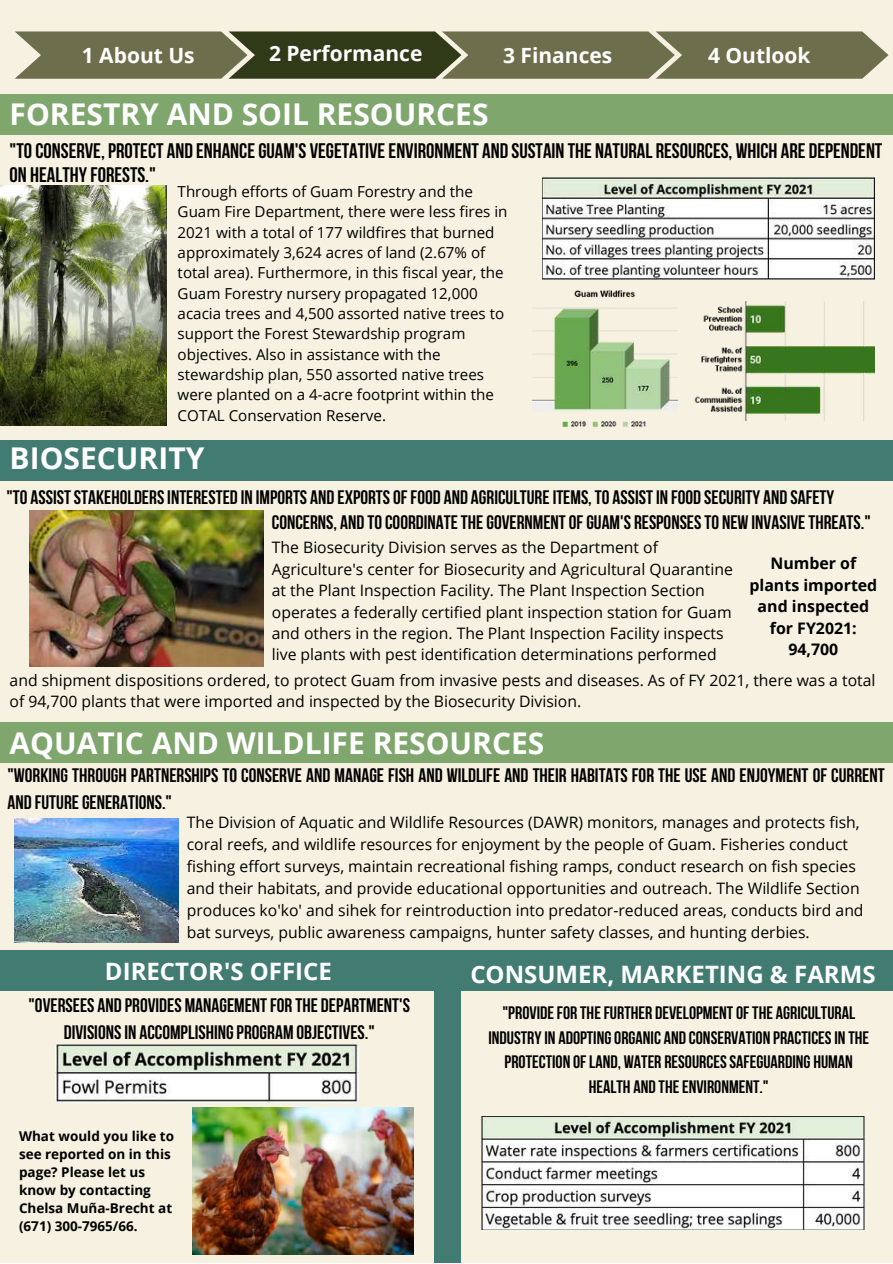
<style>
.page{position:relative;width:893px;height:1264px;background:#fff}
.page>*{position:absolute;margin:0;border:0;box-sizing:border-box;transform-origin:0 0}
.t1{font:700 30px "Open Sans";color:#fff}
.t2{font:700 24px "Open Sans";color:#fff}
.t3{font:700 21px/24.8px "Bebas Neue";color:#000}
.t4{font:700 21px "Open Sans";color:#fff}
.t5{font:700 19.5px/27px "Bebas Neue";color:#000}
.t6{font:700 18px/24.8px "Bebas Neue";color:#000;text-align:center}
.t7{font:700 15.9px/21.5px "Open Sans";color:#000;text-align:center}
.t8{font:15.75px/21.3px "Open Sans";color:#000}
.t9{font:15.15px/20.4px "Open Sans";color:#000}
.t10{font:700 13.5px/18px "Open Sans";color:#000}
</style>
<div class="page">
<div style="left:0;top:0;width:892px;height:1262px;background:#f6f1e0"></div>
<div style="left:0;top:94px;width:892px;height:41px;background:#7fa66d"></div>
<img style="left:533px;top:290px;width:145px;height:137px">
<div style="left:0;top:441px;width:892px;height:40px;background:#417b71"></div>
<svg style="left:15px;top:31px;width:873px;height:48px;background:#686a49"></svg>
<img style="left:694px;top:301px;width:180px;height:119px">
<img style="left:29px;top:511px;width:234px;height:155px">
<div style="left:0;top:722px;width:892px;height:41px;background:#7fa66d"></div>
<img style="left:15px;top:818px;width:164px;height:124px">
<div style="left:0;top:950px;width:892px;height:40px;background:#417b71"></div>
<img style="left:481px;top:1116px;width:384px;height:113px">
<img style="left:542px;top:177px;width:331px;height:102px">
<div style="left:434px;top:966px;width:27px;height:296px;background:#417b71"></div>
<img style="left:0;top:185px;width:167px;height:241px">
<img style="left:56px;top:1044px;width:302px;height:58px">
<img style="left:193px;top:1107px;width:220px;height:147px">
<h3 class="t4" style="left:82px;top:41px;width:114px">1 About Us</h3>
<h3 class="t4" style="left:269px;top:38px;width:155px">2 Performance</h3>
<h3 class="t4" style="left:503px;top:41px;width:111px">3 Finances</h3>
<h3 class="t4" style="left:708px;top:41px;width:104px">4 Outlook</h3>
<h1 class="t1" style="left:10px;top:93px;width:480px">FORESTRY AND SOIL RESOURCES</h1>
<h3 class="t3" style="left:10px;top:140px;width:874px">"TOCONSERVE, PROTECT AND ENHANCEGUAM'S VEGETATIVEENVIRONMENT AND SUSTAIN THE NATURAL RESOURCES, WHICH ARE DEPENDENT<br>ON HEALTHYFORESTS."</h3>
<p class="t9" style="left:178px;top:181px;width:331px">Through efforts of Guam Forestry and the Guam Fire Department, there were less fires in 2021 with a total of 177 wildfires that burned approximately 3,624 acres of land (2.67% of total area). Furthermore, in this fiscal year, the Guam Forestry nursery propagated 12,000 acacia trees and 4,500 assorted native trees to support the Forest Stewardship program objectives. Also in assistance with the stewardship plan, 550 assorted native trees were planted on a 4-acre footprint within the COTAL Conservation Reserve.</p>
<h1 class="t1" style="left:10px;top:437px;width:196px">BIOSECURITY</h1>
<p class="t5" style="left:7px;top:486px;width:829px">"TO ASSISTSTAKEHOLDERSINTERESTED IN IMPORTS AND EXPORTSOFFOOD AND AGRICULTUREITEMS, TO ASSISTIN FOOD SECURITY AND SAFETY</p>
<p class="t8" style="left:272px;top:536px;width:462px">The Biosecurity Division serves as the Department of Agriculture's center for Biosecurity and Agricultural Quarantine at the Plant Inspection Facility. The Plant Inspection Section operates a federally certified plant inspection station for Guam and others in the region. The Plant Inspection Facility inspects live plants with pest identification determinations performed</p>
<p class="t5" style="left:272px;top:511px;width:600px">CONCERNS, AND TOCOORDINATETHEGOVERNMENTOFGUAM'S RESPONSESTO NEW INVASIVETHREATS."</p>
<p class="t7" style="left:749px;top:552px;width:129px">Number of plants imported and inspected for FY2021:<br>94,700</p>
<p class="t8" style="left:10px;top:669px;width:867px">and shipment dispositions ordered, to protect Guam from invasive pests and diseases. As of FY 2021, there was a total of 94,700 plants that were imported and inspected by the Biosecurity Division.</p>
<h1 class="t1" style="left:10px;top:721px;width:536px">AQUATIC AND WILDLIFE RESOURCES</h1>
<p class="t5" style="left:8px;top:763px;width:878px">"WORKING THROUGH PARTNERSHIPS TO CONSERVE AND MANAGE FISH AND WILDLIFE AND THEIR HABITATS FOR THE USE AND ENJOYMENT OF CURRENT<br>AND FUTUREGENERATIONS."</p>
<p class="t8" style="left:187px;top:810px;width:678px;line-height:22px">The Division of Aquatic and Wildlife Resources (DAWR) monitors, manages and protects fish, coral reefs, and wildlife resources for enjoyment by the people of Guam. Fisheries conduct fishing effort surveys, maintain recreational fishing ramps, conduct research on fish species and their habitats, and provide educational opportunities and outreach. The Wildlife Section produces ko'ko' and sihek for reintroduction into predator-reduced areas, conducts bird and bat surveys, public awareness campaigns, hunter safety classes, and hunting derbies.</p>
<h2 class="t2" style="left:105px;top:954px;width:228px">DIRECTOR'S OFFICE</h2>
<p class="t5" style="left:29px;top:994px;width:383px;text-align:center">"OVERSEES AND PROVIDES MANAGEMENTFOR THE DEPARTMENT'S<br>DIVISIONSIN ACCOMPLISHINGPROGRAM OBJECTIVES."</p>
<p class="t10" style="left:19px;top:1126px;width:156px">What would you like to see reported on in this page? Please let us know by contacting<br>Chelsa Muña-Brecht at (671) 300-7965/66.</p>
<h2 class="t2" style="left:470px;top:957px;width:406px">CONSUMER, MARKETING &amp; FARMS</h2>
<p class="t6" style="left:488px;top:1001px;width:382px">"PROVIDE FOR THE FURTHER DEVELOPMENT OFTHE AGRICULTURAL INDUSTRY IN ADOPTINGORGANIC AND CONSERVATION PRACTICESIN THE PROTECTION OF LAND, WATER RESOURCES SAFEGUARDING HUMAN HEALTH AND THEENVIRONMENT."</p>
</div>
